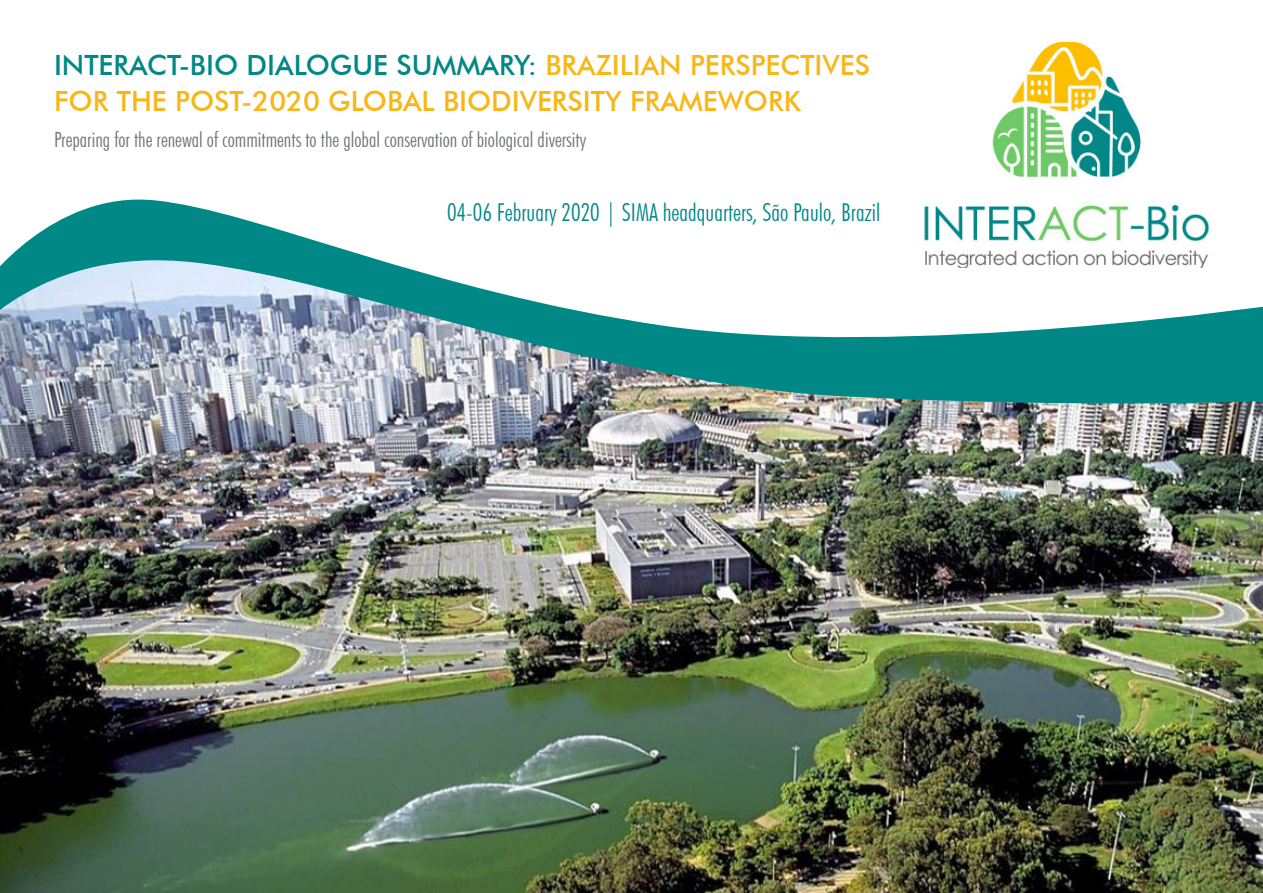
<style>
.page{position:relative;width:1263px;height:893px;background:#fff}
.page>*{position:absolute;margin:0;border:0;box-sizing:border-box;transform-origin:0 0}
.t1{font:500 27.9px/36px "Futura BT";color:#f8b717}
.t2{font:300 condensed 24.6px "Futura BT";color:#008887}
.t3{font:300 condensed 21px "Futura BT";color:#6e7175}
.s1{color:#008887}
</style>
<div class="page">
<img style="left:0;top:409px;width:1263px;height:484px">
<img style="left:0;top:361px;width:1263px;height:48px">
<svg style="left:0;top:199px;width:1263px;height:162px"></svg>
<img style="left:923px;top:42px;width:299px;height:226px">
<p class="t1" style="left:54px;top:47px;width:817px"><span class="s1">INTERACT-BIO DIALOGUE SUMMARY:</span> BRAZILIAN PERSPECTIVES<br>FOR THE POST-2020 GLOBAL BIODIVERSITY FRAMEWORK</p>
<p class="t3" style="left:54px;top:127px;width:534px">Preparing for the renewal of commitments to the global conservation of biological diversity</p>
<p class="t2" style="left:447px;top:197px;width:435px">04-06 February 2020 | SIMA headquarters, São Paulo, Brazil</p>
</div>
